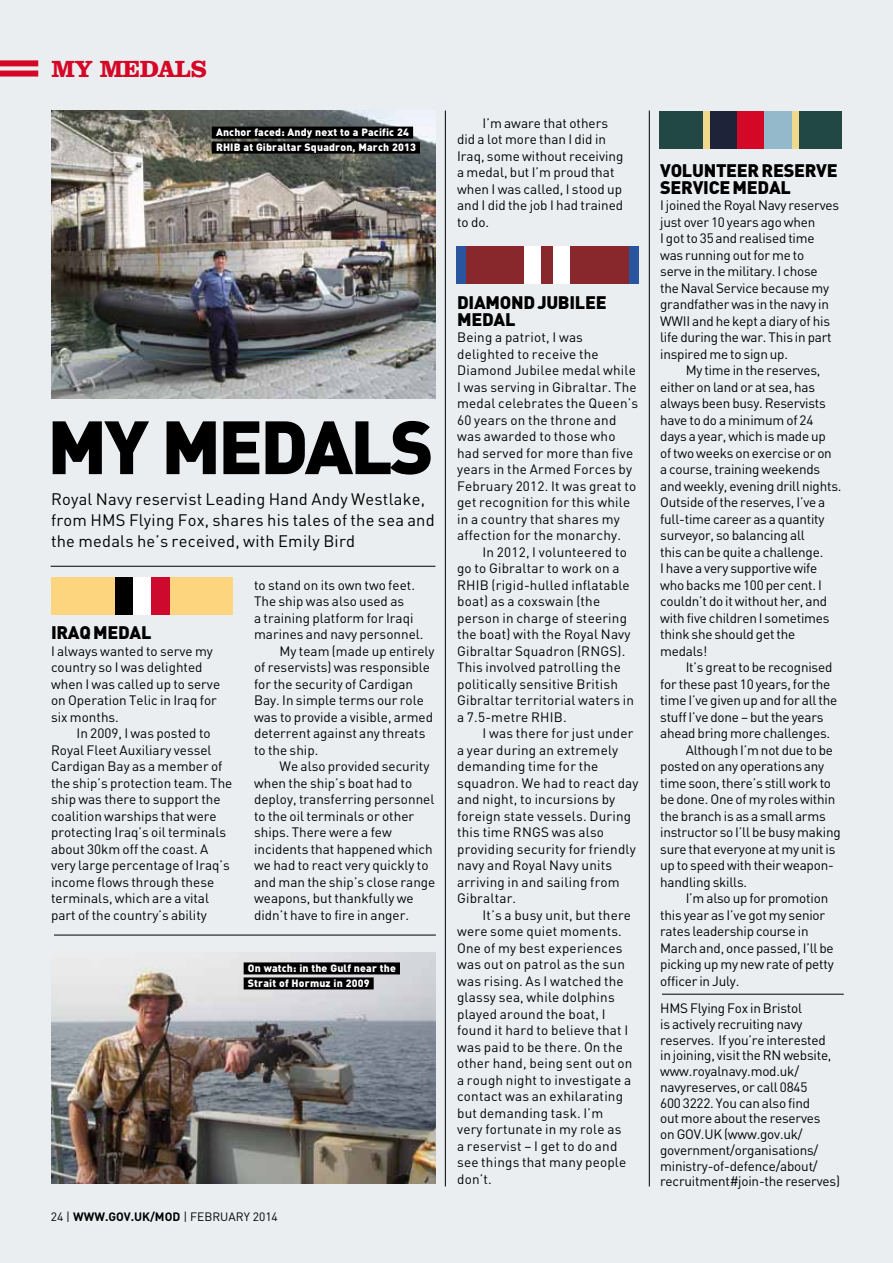
<style>
.page{position:relative;width:893px;height:1263px;background:#eaeef0}
.page>*{position:absolute;margin:0;border:0;box-sizing:border-box;transform-origin:0 0}
.t1{font:900 74.1px "DIN";letter-spacing:-.04em;color:#000}
.t2{font:700 24px "Clarendon BT";letter-spacing:-.025em;color:#d40727}
.t3{font:900 18px/16.5px "DIN";letter-spacing:-.015em;color:#000}
.t4{font:16.5px/21px "DIN";letter-spacing:.015em;color:#000}
.t5{font:13.5px/16.5px "DIN";color:#000}
.t6{font:12px "DIN";color:#000}
.t7{font:900 10.5px/15px "DIN";letter-spacing:.015em;color:#fff}
.s1{font-weight:700}
</style>
<div class="page">
<hr style="left:649px;top:111px;width:1px;height:1075px;background:#000">
<hr style="left:445px;top:111px;width:1px;height:1075px;background:#000">
<div style="left:0;top:71px;width:38px;height:6px;background:#d40727"></div>
<div style="left:0;top:60px;width:38px;height:6px;background:#d40727"></div>
<hr style="left:54px;top:935px;width:382px;height:1px;background:#000">
<hr style="left:51px;top:566px;width:384px;height:1px;background:#000">
<div style="left:660px;top:111px;width:182px;height:37px;background:#214845"></div>
<div style="left:703px;top:111px;width:7px;height:37px;background:#f0d88c"></div>
<div style="left:792px;top:111px;width:7px;height:37px;background:#f0d88c"></div>
<div style="left:710px;top:111px;width:27px;height:37px;background:#1e2339"></div>
<div style="left:737px;top:111px;width:28px;height:37px;background:#d40727"></div>
<div style="left:765px;top:111px;width:27px;height:37px;background:#93b9cb"></div>
<div style="left:51px;top:577px;width:182px;height:38px;background:#fed57f"></div>
<div style="left:116px;top:577px;width:18px;height:38px;background:#000"></div>
<div style="left:134px;top:577px;width:18px;height:38px;background:#fff"></div>
<div style="left:151px;top:577px;width:19px;height:38px;background:#cd0a2e"></div>
<img style="left:51px;top:111px;width:385px;height:288px">
<img style="left:51px;top:952px;width:385px;height:232px">
<div style="left:244px;top:962px;width:156px;height:12px;background:#000"></div>
<div style="left:244px;top:977px;width:130px;height:12px;background:#000"></div>
<div style="left:212px;top:127px;width:201px;height:12px;background:#000"></div>
<div style="left:212px;top:142px;width:208px;height:12px;background:#000"></div>
<hr style="left:662px;top:994px;width:182px;height:1px;background:#000">
<div style="left:457px;top:246px;width:182px;height:38px;background:#88282d"></div>
<div style="left:629px;top:246px;width:10px;height:38px;background:#29559f"></div>
<div style="left:457px;top:246px;width:9px;height:38px;background:#29559f"></div>
<div style="left:554px;top:246px;width:16px;height:38px;background:#fff"></div>
<div style="left:525px;top:246px;width:16px;height:38px;background:#fff"></div>
<h2 class="t2" style="left:52px;top:53px;width:157px">MY MEDALS</h2>
<p class="t7" style="left:216px;top:124px;width:201px">Anchor faced: Andy next to a Pacific 24<br>RHIB at Gibraltar Squadron, March 2013</p>
<h1 class="t1" style="left:47px;top:398px;width:388px">My Medals</h1>
<p class="t4" style="left:51px;top:488px;width:385px">Royal Navy reservist Leading Hand Andy Westlake, from HMS Flying Fox, shares his tales of the sea and the medals he’s received, with Emily Bird</p>
<h3 class="t3" style="left:51px;top:623px;width:102px">Iraq MEDAL</h3>
<p class="t5" style="left:51px;top:642px;width:171px">I always wanted to serve my country so I was delighted when I was called up to serve on Operation Telic in Iraq for six months.</p>
<p class="t5" style="left:51px;top:725px;width:183px;text-indent:26px">In 2009, I was posted to<br>Royal Fleet Auxiliary vessel<br>Cardigan Bay as a member of the ship’s protection team. The ship was there to support the coalition warships that were protecting Iraq’s oil terminals about 30km off the coast. A very large percentage of Iraq’s income flows through these terminals, which are a vital part of the country’s ability</p>
<p class="t5" style="left:254px;top:576px;width:162px">to stand on its own two feet.</p>
<p class="t5" style="left:254px;top:593px;width:152px">The ship was also used as</p>
<p class="t5" style="left:254px;top:609px;width:161px">a training platform for Iraqi</p>
<p class="t5" style="left:254px;top:626px;width:171px">marines and navy personnel.</p>
<p class="t5" style="left:280px;top:642px;width:157px">My team (made up entirely</p>
<p class="t5" style="left:254px;top:659px;width:177px">of reservists) was responsible</p>
<p class="t5" style="left:254px;top:675px;width:160px">for the security of Cardigan</p>
<p class="t5" style="left:254px;top:692px;width:171px">Bay. In simple terms our role</p>
<p class="t5" style="left:254px;top:708px;width:181px">was to provide a visible, armed</p>
<p class="t5" style="left:254px;top:725px;width:173px">deterrent against any threats</p>
<p class="t5" style="left:254px;top:741px;width:66px">to the ship.</p>
<p class="t5" style="left:280px;top:758px;width:151px">We also provided security</p>
<p class="t5" style="left:254px;top:774px;width:160px">when the ship’s boat had to</p>
<p class="t5" style="left:254px;top:791px;width:182px">deploy, transferring personnel</p>
<p class="t5" style="left:254px;top:807px;width:162px">to the oil terminals or other</p>
<p class="t5" style="left:254px;top:824px;width:139px">ships. There were a few</p>
<p class="t5" style="left:254px;top:840px;width:180px">incidents that happened which</p>
<p class="t5" style="left:254px;top:857px;width:176px">we had to react very quickly to</p>
<p class="t5" style="left:254px;top:873px;width:183px">and man the ship’s close range</p>
<p class="t5" style="left:254px;top:890px;width:161px">weapons, but thankfully we</p>
<p class="t5" style="left:254px;top:906px;width:157px">didn’t have to fire in anger.</p>
<p class="t7" style="left:248px;top:960px;width:149px">On watch: in the Gulf near the<br>Strait of Hormuz in 2009</p>
<p class="t6" style="left:51px;top:1209px;width:229px">24 | <span class="s1">WWW.GOV.UK/MOD</span> | FEBRUARY 2014</p>
<p class="t5" style="left:457px;top:114px;width:168px;text-indent:26px">I’m aware that others did a lot more than I did in<br>Iraq, some without receiving a medal, but I’m proud that when I was called, I stood up and I did the job I had trained to do.</p>
<h3 class="t3" style="left:457px;top:293px;width:123px">Diamond Jubilee med</h3>
<h3 class="t3" style="left:493px;top:310px;width:19px">al</h3>
<p class="t5" style="left:457px;top:329px;width:183px">Being a patriot, I was delighted to receive the<br>Diamond Jubilee medal while<br>I was serving in Gibraltar. The medal celebrates the Queen’s<br>60 years on the throne and was awarded to those who had served for more than five years in the Armed Forces by<br>February 2012. It was great to get recognition for this while in a country that shares my affection for the monarchy.</p>
<p class="t5" style="left:457px;top:543px;width:178px;text-indent:26px">In 2012, I volunteered to go to Gibraltar to work on a<br>RHIB (rigid-hulled inflatable boat) as a coxswain (the person in charge of steering the boat) with the Royal Navy<br>Gibraltar Squadron (RNGS).<br>This involved patrolling the politically sensitive British<br>Gibraltar territorial waters in a 7.5-metre RHIB.</p>
<p class="t5" style="left:457px;top:725px;width:183px;text-indent:26px">I was there for just under a year during an extremely demanding time for the squadron. We had to react day and night, to incursions by foreign state vessels. During this time RNGS was also providing security for friendly navy and Royal Navy units arriving in and sailing from<br>Gibraltar.</p>
<p class="t5" style="left:457px;top:906px;width:177px;text-indent:26px">It’s a busy unit, but there were some quiet moments.<br>One of my best experiences was out on patrol as the sun was rising. As I watched the glassy sea, while dolphins played around the boat, I found it hard to believe that I was paid to be there. On the other hand, being sent out on a rough night to investigate a contact was an exhilarating but demanding task. I’m<br>very fortunate in my role as<br>a reservist – I get to do and see things that many people don’t.</p>
<h3 class="t3" style="left:660px;top:161px;width:168px">Volunteer Reserve<br>Se rvice Medal</h3>
<p class="t5" style="left:660px;top:197px;width:181px">I joined the Royal Navy reserves just over 10 years ago when<br>I got to 35 and realised time was running out for me to serve in the military. I chose the Naval Service because my grandfather was in the navy in<br>WWII and he kept a diary of his life during the war. This in part inspired me to sign up.</p>
<p class="t5" style="left:660px;top:362px;width:183px;text-indent:26px">My time in the reserves, either on land or at sea, has always been busy. Reservists have to do a minimum of 24 days a year, which is made up<br>of two weeks on exercise or on a course, training weekends and weekly, evening drill nights.<br>Outside of the reserves, I’ve a full-time career as a quantity surveyor, so balancing all<br>this can be quite a challenge.<br>I have a very supportive wife who backs me 100 per cent. I couldn’t do it without her, and with five children I sometimes think she should get the medals!</p>
<p class="t5" style="left:686px;top:659px;width:148px">It’s great to be recognised</p>
<p class="t5" style="left:660px;top:675px;width:172px">for these past 10 years, for the</p>
<p class="t5" style="left:660px;top:692px;width:179px">time I’ve given up and for all the</p>
<p class="t5" style="left:660px;top:708px;width:165px">stuff I’ve done – but the years</p>
<p class="t5" style="left:660px;top:725px;width:172px">ahead bring more challenges.</p>
<p class="t5" style="left:686px;top:741px;width:149px">Although I’m not due to be</p>
<p class="t5" style="left:660px;top:758px;width:166px">posted on any operations any</p>
<p class="t5" style="left:660px;top:774px;width:172px">time soon, there’s still work to</p>
<p class="t5" style="left:660px;top:791px;width:177px">be done. One of my roles within</p>
<p class="t5" style="left:660px;top:807px;width:167px">the branch is as a small arms</p>
<p class="t5" style="left:660px;top:824px;width:182px">instructor so I’ll be busy making</p>
<p class="t5" style="left:660px;top:840px;width:177px">sure that everyone at my unit is</p>
<p class="t5" style="left:660px;top:857px;width:175px">up to speed with their weapon-</p>
<p class="t5" style="left:660px;top:873px;width:88px">handling skills.</p>
<p class="t5" style="left:686px;top:890px;width:144px">I’m also up for promotion</p>
<p class="t5" style="left:660px;top:906px;width:167px">this year as I’ve got my senior</p>
<p class="t5" style="left:660px;top:923px;width:150px">rates leadership course in</p>
<p class="t5" style="left:660px;top:939px;width:175px">March and, once passed, I’ll be</p>
<p class="t5" style="left:660px;top:956px;width:175px">picking up my new rate of petty</p>
<p class="t5" style="left:660px;top:972px;width:81px">officer in July.</p>
<p class="t5" style="left:660px;top:1000px;width:181px;line-height:15.8px">HMS Flying Fox in Bristol<br>is actively recruiting navy reserves. If you’re interested<br>in joining, visit the RN website, www.royalnavy.mod.uk/ navyreserves, or call 0845<br>600 3222. You can also find<br>out more about the reserves<br>on GOV.UK (www.gov.uk/ government/organisations/ ministry-of-defence/about/ recruitment#join-the reserves)</p>
</div>
